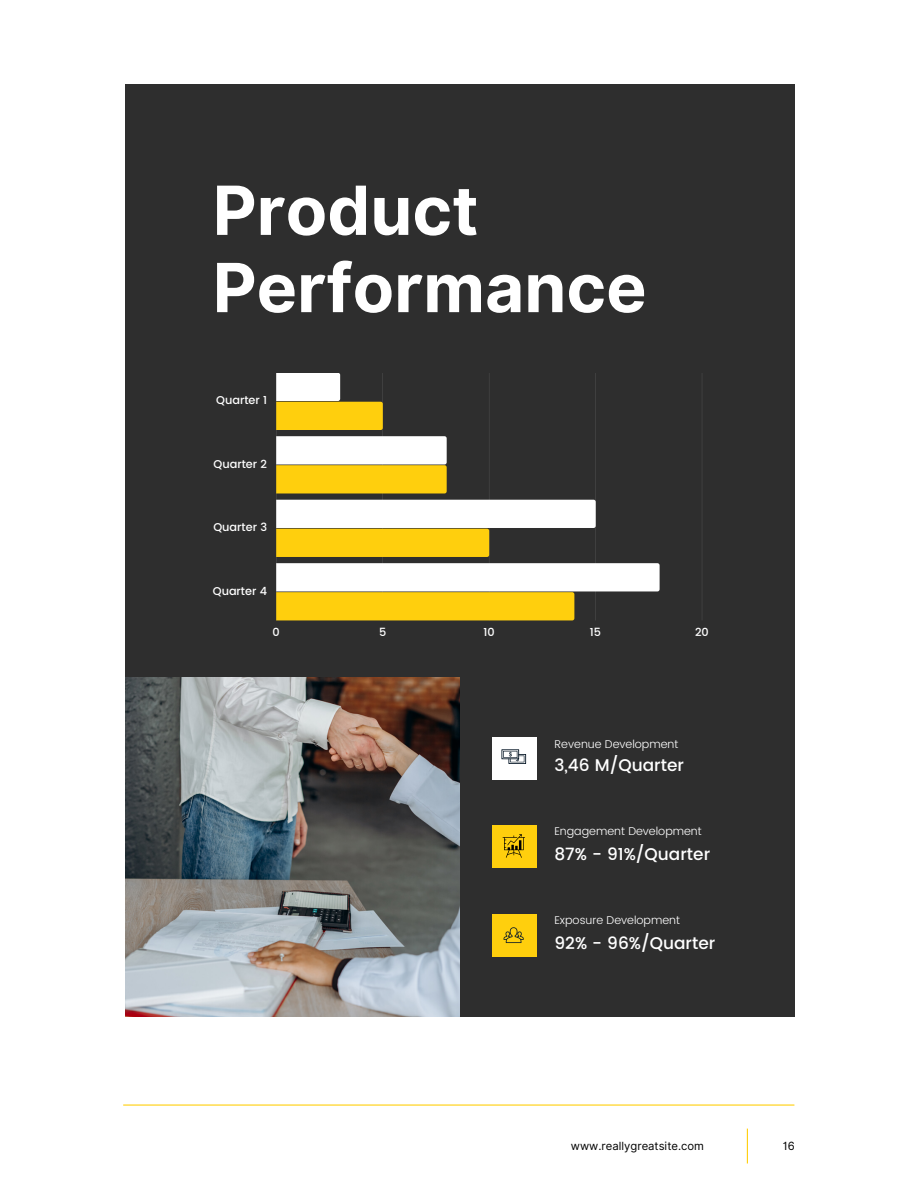
<style>
.page{position:relative;width:918px;height:1188px;background:#fff}
.page>*{position:absolute;margin:0;border:0;box-sizing:border-box;transform-origin:0 0}
.t1{font:700 67.8px "Inter";color:#fff}
.t2{font:500 16.95px "Poppins";color:#fff}
.t3{font:300 11.25px "Poppins";color:#fff}
.t4{font:500 11.25px "Poppins";color:#fff}
.t5{font:11.25px "Inter";color:#000}
</style>
<div class="page">
<div style="left:125px;top:84px;width:670px;height:932px;background:#2e2e2e"></div>
<svg style="left:276px;top:373px;width:383px;height:247px"></svg>
<div style="left:276px;top:373px;width:64px;height:28px;background:#fff"></div>
<svg style="left:593px;top:500px;width:3px;height:28px"></svg>
<svg style="left:657px;top:563px;width:3px;height:28px"></svg>
<svg style="left:381px;top:402px;width:2px;height:28px"></svg>
<svg style="left:444px;top:436px;width:3px;height:57px"></svg>
<svg style="left:487px;top:529px;width:2px;height:28px"></svg>
<svg style="left:572px;top:592px;width:2px;height:28px"></svg>
<div style="left:493px;top:737px;width:44px;height:43px;background:#fff"></div>
<div style="left:493px;top:825px;width:44px;height:43px;background:#ffcf0d"></div>
<div style="left:493px;top:914px;width:44px;height:43px;background:#ffcf0d"></div>
<svg style="left:501px;top:749px;width:25px;height:15px"></svg>
<svg style="left:503px;top:834px;width:22px;height:24px"></svg>
<svg style="left:504px;top:927px;width:20px;height:16px"></svg>
<hr style="left:747px;top:1129px;width:1px;height:34px;background:#ffcf0d">
<img style="left:125px;top:678px;width:334px;height:338px">
<hr style="left:124px;top:1104px;width:670px;height:2px;background:#ffcf0d">
<p class="t1" style="left:213px;top:170px;width:267px">Product</p>
<p class="t1" style="left:213px;top:247px;width:435px">Performance</p>
<p class="t4" style="left:216px;top:394px;width:53px">Quarter 1</p>
<p class="t4" style="left:214px;top:457px;width:55px">Quarter 2</p>
<p class="t4" style="left:213px;top:521px;width:55px">Quarter 3</p>
<p class="t4" style="left:213px;top:584px;width:56px">Quarter 4</p>
<p class="t4" style="left:273px;top:625px;width:9px">0</p>
<p class="t4" style="left:379px;top:625px;width:9px">5</p>
<p class="t4" style="left:484px;top:625px;width:13px">10</p>
<p class="t4" style="left:590px;top:625px;width:13px">15</p>
<p class="t4" style="left:695px;top:625px;width:15px">20</p>
<p class="t3" style="left:554px;top:737px;width:125px">Revenue Development</p>
<p class="t2" style="left:554px;top:755px;width:131px">3,46 M/Quarter</p>
<p class="t3" style="left:554px;top:825px;width:149px">Engagement Development</p>
<p class="t2" style="left:554px;top:844px;width:157px">87% - 91%/Quarter</p>
<p class="t3" style="left:554px;top:914px;width:127px">Exposure Development</p>
<p class="t2" style="left:554px;top:934px;width:162px">92% - 96%/Quarter</p>
<p class="t5" style="left:571px;top:1139px;width:135px">www.reallygreatsite.com</p>
<p class="t5" style="left:783px;top:1139px;width:14px">16</p>
</div>
